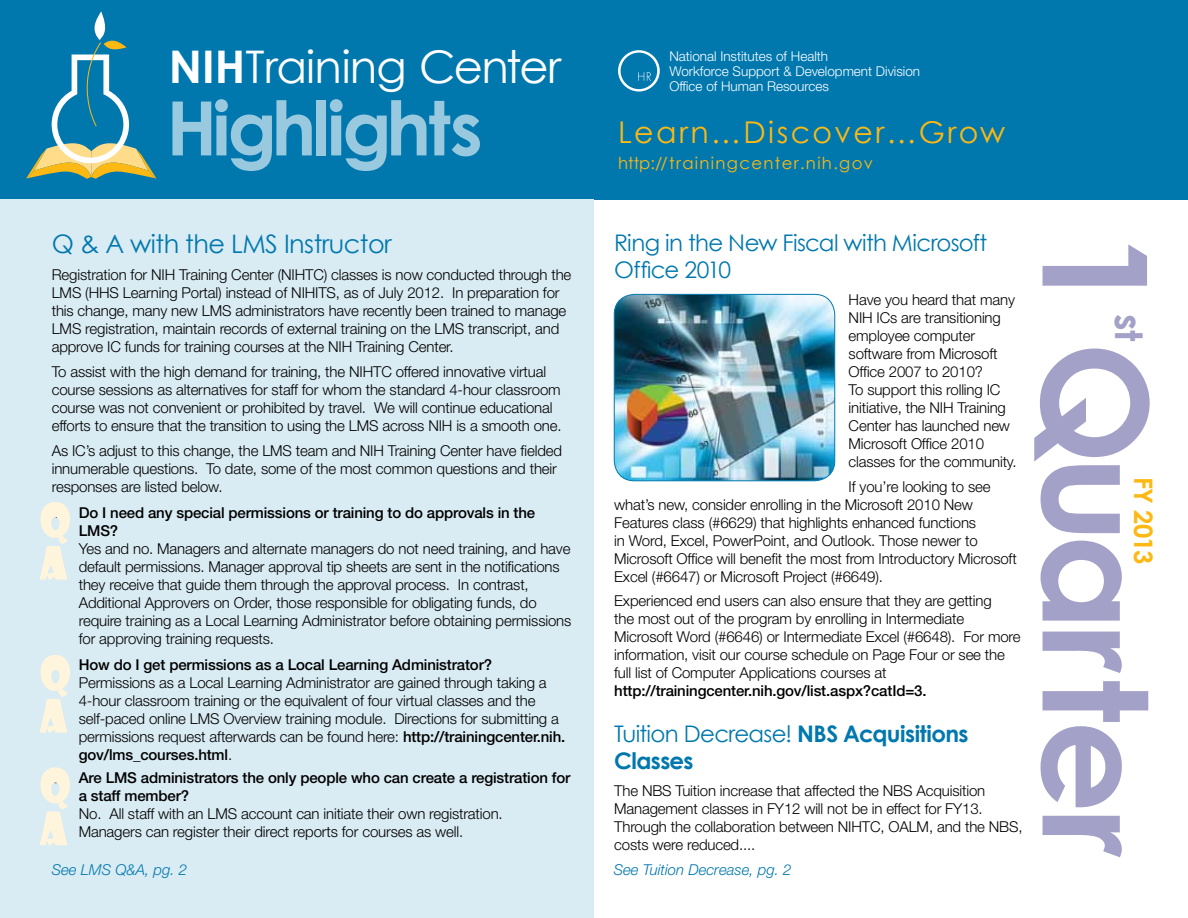
<style>
.page{position:relative;width:1188px;height:918px;background:#fff}
.page>*{position:absolute;margin:0;border:0;box-sizing:border-box;transform-origin:0 0}
.t1{font:700 145.5px "Century Gothic";letter-spacing:-.025em;color:#a3a1c7}
.t2{font:700 75px "Century Gothic";letter-spacing:-.04em;color:#99c9df}
.t3{font:45px "Century Gothic";letter-spacing:-.02em;color:#fff}
.t4{font:700 37.65px "Century Gothic";color:#a3a1c7}
.t5{font:30px "Century Gothic";letter-spacing:.08em;color:#fdb913}
.Headline{font:25.5px "Century Gothic";letter-spacing:-.02em;color:#0078ae}
.Headline-2{font:700 25.5px "Century Gothic";letter-spacing:-.03em;color:#fdb913}
.Headline_on_White{font:22.8px/27.5px "Century Gothic";letter-spacing:-.03em;color:#0078ae}
.Headline_on_White-2{font:700 22.8px/27.5px "Century Gothic";letter-spacing:-.03em;color:#0078ae}
.t6{font:16.5px "Century Gothic";letter-spacing:.08em;color:#fdb913}
.Body_Text{font:300 15px/18px "Helvetica Neue LT Std";letter-spacing:-.01em;color:#000}
.continued_from{font:italic 300 15px "Helvetica Neue LT Std";color:#0078ae}
.t7{font:300 13.5px "Helvetica Neue LT Std";color:#fff}
.s1{font-weight:700}
.s2{font-weight:500}
.s3{font-weight:400}
</style>
<div class="page">
<div style="left:0;top:0;width:1188px;height:200px;background:#0078ae"></div>
<div style="left:0;top:200px;width:593px;height:718px;background:#d9ebf3"></div>
<svg style="left:26px;top:11px;width:131px;height:168px"></svg>
<svg style="left:618px;top:50px;width:42px;height:42px"></svg>
<img style="left:614px;top:294px;width:221px;height:187px">
<svg style="left:39px;top:502px;width:31px;height:78px"></svg>
<svg style="left:39px;top:655px;width:31px;height:78px"></svg>
<svg style="left:39px;top:767px;width:31px;height:79px"></svg>
<div style="left:614px;top:294px;width:221px;height:187px;border:1px solid #0078ae;border-radius:20px"></div>
<p class="t3" style="left:169px;top:35px;width:394px"><span class="s1">NIH</span>Training Center</p>
<p class="t2" style="left:166px;top:71px;width:318px">Highlights</p>
<p class="Headline" style="left:52px;top:226px;width:342px">Q &amp; A with the LMS Instructor</p>
<p class="Body_Text" style="left:52px;top:265px;width:521px">Registration for NIH Training Center (NIHTC) classes is now conducted through the LMS (HHS Learning Portal) instead of NIHITS, as of July 2012. In preparation for this change, many new LMS administrators have recently been trained to manage LMS registration, maintain records of external training on the LMS transcript, and approve IC funds for training courses at the NIH Training Center.</p>
<p class="Body_Text" style="left:52px;top:362px;width:511px">To assist with the high demand for training, the NIHTC offered innovative virtual course sessions as alternatives for staff for whom the standard 4-hour classroom course was not convenient or prohibited by travel. We will continue educational efforts to ensure that the transition to using the LMS across NIH is a smooth one.</p>
<p class="Body_Text" style="left:52px;top:441px;width:512px">As IC’s adjust to this change, the LMS team and NIH Training Center have fielded innumerable questions. To date, some of the most common questions and their responses are listed below.</p>
<p class="Body_Text" style="left:79px;top:503px;width:494px;text-indent:-27px">1. <span class="s2">Do I need any special permissions or training to do approvals in the LMS?<br></span>Yes and no. Managers and alternate managers do not need training, and have default permissions. Manager approval tip sheets are sent in the notifications they receive that guide them through the approval process. In contrast, Additional Approvers on Order, those responsible for obligating funds, do require training as a Local Learning Administrator before obtaining permissions for approving training requests.</p>
<p class="Body_Text" style="left:79px;top:655px;width:488px;text-indent:-27px"><span class="s2">2. How do I get permissions as a Local Learning Administrator?<br></span>Permissions as a Local Learning Administrator are gained through taking a 4-hour classroom training or the equivalent of four virtual classes and the self-paced online LMS Overview training module. Directions for submitting a permissions request afterwards can be found here: <span class="s2">http://trainingcenter.nih. gov/lms_courses.html</span>.</p>
<p class="Body_Text" style="left:79px;top:768px;width:493px;text-indent:-27px"><span class="s2">3. Are LMS administrators the only people who can create a registration for a staff member?<br></span>No. All staff with an LMS account can initiate their own registration.<br>Managers can register their direct reports for courses as well.</p>
<p class="continued_from" style="left:52px;top:860px;width:137px">See LMS Q&amp;A, pg. 2</p>
<p class="t7" style="left:669px;top:48px;width:160px">National Institutes of Health</p>
<p class="t7" style="left:669px;top:63px;width:252px">Workforce Support &amp; Development Division</p>
<p class="t7" style="left:669px;top:78px;width:161px">Office of Human Resources</p>
<p class="t5" style="left:618px;top:111px;width:389px">Learn…Discover…Grow</p>
<p class="t6" style="left:618px;top:152px;width:256px">http://trainingcenter.nih.gov</p>
<p class="Headline_on_White" style="left:614px;top:228px;width:375px">Ring in the New Fiscal with Microsoft<br>Office 2010</p>
<p class="Body_Text" style="left:849px;top:290px;width:169px">Have you heard that many<br>NIH ICs are transitioning employee computer software from Microsoft<br>Office 2007 to 2010?<br>To support this rolling IC initiative, the NIH Training<br>Center has launched new<br>Microsoft Office 2010 classes for the community.</p>
<p class="Body_Text" style="left:614px;top:477px;width:404px;text-indent:234px">If you’re looking to see what’s new, consider enrolling in the Microsoft 2010 New Features class (#6629) that highlights enhanced functions<br>in Word, Excel, PowerPoint, and Outlook. Those newer to Microsoft Office will benefit the most from Introductory Microsoft Excel (#6647) or Microsoft Project (#6649).</p>
<p class="Body_Text" style="left:614px;top:592px;width:408px">Experienced end users can also ensure that they are getting<br>the most out of the program by enrolling in Intermediate Microsoft Word (#6646) or Intermediate Excel (#6648). For more information, visit our course schedule on Page Four or see the full list of Computer Applications courses at <span class="s2">http://trainingcenter.nih.gov/list.aspx?catId=3.</span></p>
<p class="Headline_on_White-2" style="left:614px;top:719px;width:356px"><span class="s3">Tuition Decrease!</span> NBS Acquisitions<br>Classes</p>
<p class="Body_Text" style="left:614px;top:781px;width:410px">The NBS Tuition increase that affected the NBS Acquisition Management classes in FY12 will not be in effect for FY13.<br>Through the collaboration between NIHTC, OALM, and the NBS, costs were reduced....</p>
<p class="continued_from" style="left:614px;top:860px;width:179px">See Tuition Decrease, pg. 2</p>
<p class="t1" style="left:1206px;top:232px;width:627px;rotate:90deg">1 Quarter</p>
<p class="t4" style="left:1157px;top:314px;width:29px;rotate:90deg">st</p>
<p class="Headline-2" style="left:1163px;top:477px;width:89px;rotate:90deg">FY 2013</p>
</div>
